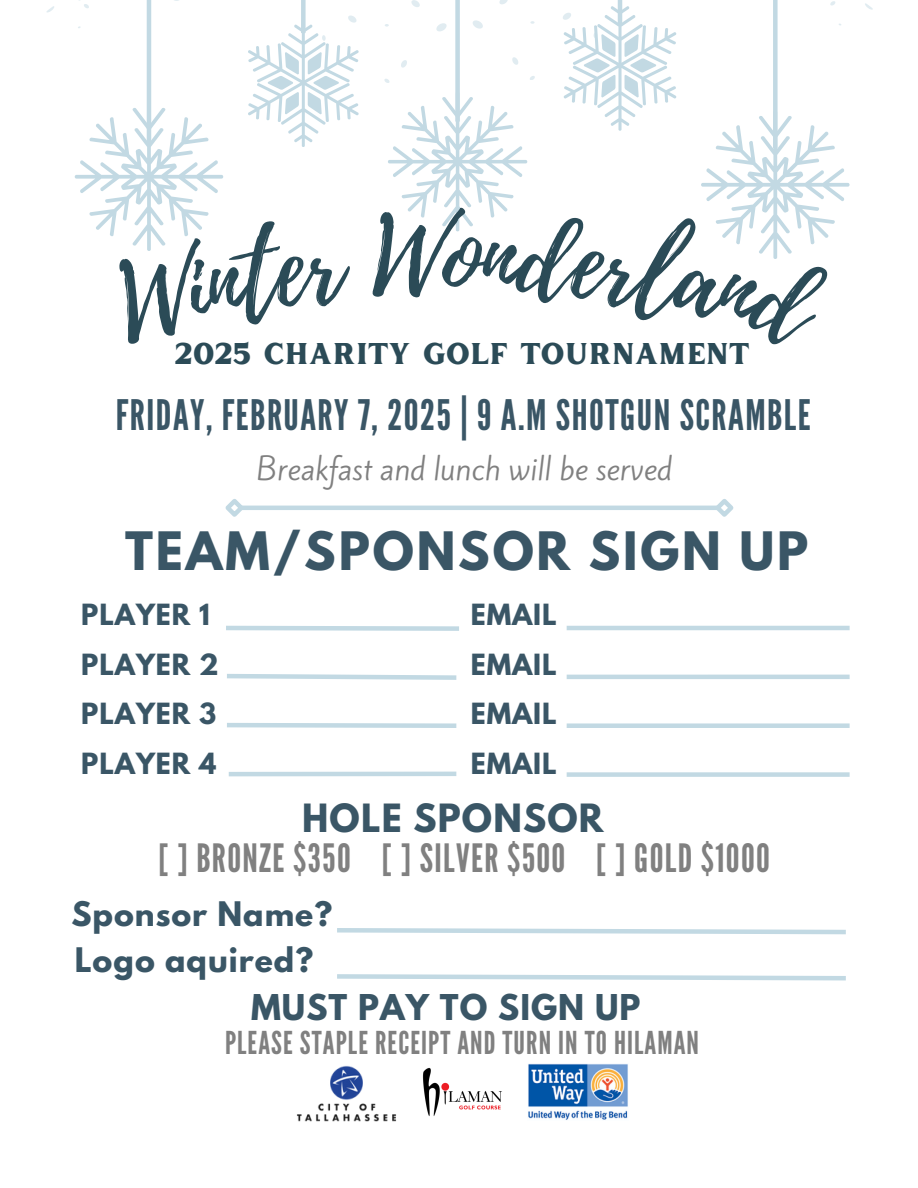
<style>
.page{position:relative;width:918px;height:1188px;background:#fff}
.page>*{position:absolute;margin:0;border:0;box-sizing:border-box;transform-origin:0 0}
.t1{font:105px "Playlist Script";color:#2b4b57}
.t2{font:700 46.95px "League Spartan";letter-spacing:.06em;color:#3a5666}
.t3{font:42px "League Gothic";letter-spacing:.035em;color:#3a5666}
.t4{font:39px "League Gothic";letter-spacing:.035em;color:#808080}
.t5{font:700 34.5px "League Spartan";letter-spacing:.035em;color:#3a5666}
.t6{font:31.5px "League Gothic";letter-spacing:.035em;color:#808080}
.t7{font:700 31.5px "League Spartan";letter-spacing:.035em;color:#3a5666}
.t8{font:30px "Inlander";color:#2b4b57}
.t9{font:700 30px "League Spartan";letter-spacing:.035em;color:#3a5666}
.t10{font:28.5px "Kite One";color:#808080}
.t11{font:700 25.8px "League Spartan";letter-spacing:.035em;color:#3a5666}
</style>
<div class="page">
<svg style="left:47px;top:6px;width:7px;height:7px"></svg>
<svg style="left:79px;top:0;width:10px;height:8px"></svg>
<svg style="left:865px;top:3px;width:8px;height:7px"></svg>
<hr style="left:147px;top:0;width:4px;height:144px;background:#c2d9e3">
<div style="left:301px;top:0;width:5px;height:33px;background:#c2d9e3"></div>
<hr style="left:240px;top:506px;width:479px;height:4px;background:#c2d9e3">
<svg style="left:225px;top:499px;width:23px;height:18px"></svg>
<svg style="left:711px;top:499px;width:23px;height:18px"></svg>
<svg style="left:226px;top:625px;width:233px;height:6px"></svg>
<hr style="left:567px;top:626px;width:283px;height:4px;background:#c2d9e3">
<svg style="left:227px;top:674px;width:230px;height:6px"></svg>
<svg style="left:227px;top:723px;width:230px;height:5px"></svg>
<hr style="left:229px;top:772px;width:227px;height:4px;background:#c2d9e3">
<hr style="left:567px;top:675px;width:283px;height:4px;background:#c2d9e3">
<div style="left:567px;top:723px;width:283px;height:5px;background:#c2d9e3"></div>
<div style="left:567px;top:772px;width:283px;height:5px;background:#c2d9e3"></div>
<svg style="left:337px;top:928px;width:509px;height:7px"></svg>
<svg style="left:337px;top:974px;width:509px;height:7px"></svg>
<img style="left:423px;top:1067px;width:79px;height:50px">
<img style="left:296px;top:1066px;width:101px;height:55px">
<img style="left:528px;top:1064px;width:100px;height:56px">
<svg style="left:75px;top:15px;width:283px;height:236px"></svg>
<svg style="left:384px;top:0;width:466px;height:259px"></svg>
<p class="t1" style="left:442px;top:180px;width:43px">o</p>
<p class="t8" style="left:175px;top:332px;width:576px">2025 CHARITY GOLF TOURNAMENT</p>
<p class="t3" style="left:116px;top:391px;width:696px">FRIDAY, FEBRUARY 7, 2025 | 9 A.M SHOTGUN SCRAMBLE</p>
<p class="t10" style="left:257px;top:449px;width:417px">Breakfast and lunch will be served</p>
<p class="t2" style="left:125px;top:527px;width:685px">TEAM/SPONSOR SIGN UP</p>
<p class="t11" style="left:81px;top:602px;width:130px">PLAYER 1</p>
<p class="t11" style="left:81px;top:652px;width:139px">PLAYER 2</p>
<p class="t11" style="left:81px;top:701px;width:137px">PLAYER 3</p>
<p class="t11" style="left:81px;top:751px;width:137px">PLAYER 4</p>
<p class="t11" style="left:471px;top:602px;width:87px">EMAIL</p>
<p class="t11" style="left:471px;top:652px;width:87px">EMAIL</p>
<p class="t11" style="left:471px;top:701px;width:87px">EMAIL</p>
<p class="t11" style="left:471px;top:751px;width:87px">EMAIL</p>
<p class="t5" style="left:302px;top:800px;width:303px">HOLE SPONSOR</p>
<p class="t4" style="left:158px;top:836px;width:613px">[ ] BRONZE $350 [ ] SILVER $500 [ ] GOLD $1000</p>
<p class="t9" style="left:71px;top:899px;width:262px">Sponsor Name?</p>
<p class="t9" style="left:75px;top:945px;width:240px">Logo aquired?</p>
<p class="t7" style="left:251px;top:992px;width:391px">MUST PAY TO SIGN UP</p>
<h4 class="t6" style="left:225px;top:1024px;width:475px">PLEASE STAPLE RECEIPT AND TURN IN TO HILAMAN</h4>
</div>
